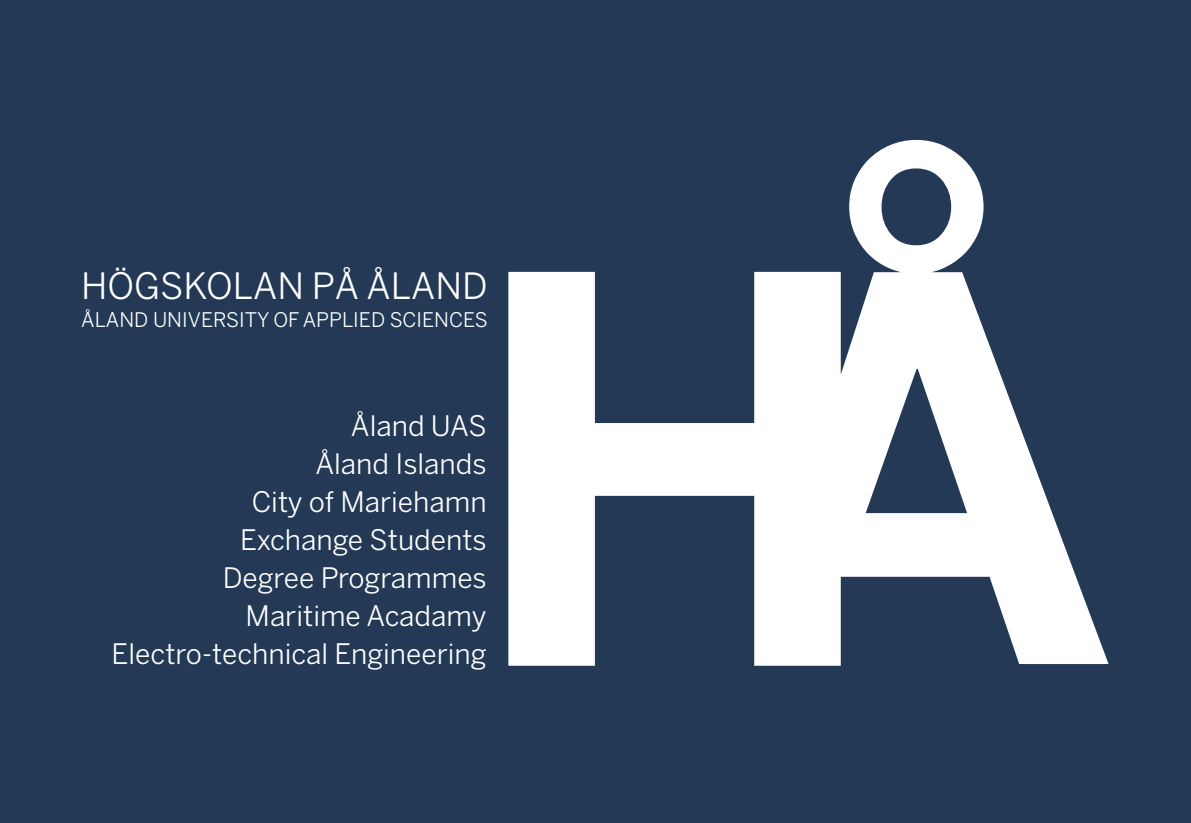
<style>
.page{position:relative;width:1191px;height:823px;background:#fff}
.page>*{position:absolute;margin:0;border:0;box-sizing:border-box;transform-origin:0 0}
.t1{font:36px "Benton Sans";color:#fff}
.t2{font:28px/38px "Benton Sans";color:#fff;text-align:right}
.t3{font:20px "Benton Sans";color:#fff}
</style>
<div class="page">
<div style="left:0;top:0;width:1191px;height:822px;background:#233956"></div>
<svg style="left:508px;top:140px;width:600px;height:525px"></svg>
<p class="t1" style="left:81px;top:264px;width:408px">HÖGSKOLAN PÅ ÅLAND</p>
<p class="t3" style="left:81px;top:307px;width:408px">ÅLAND UNIVERSITY OF APPLIED SCIENCES</p>
<p class="t2" style="left:112px;top:406px;width:376px">Åland UAS<br>Åland Islands<br>City of Mariehamn<br>Exchange Students<br>Degree Programmes<br>Maritime Acadamy<br>Electro-technical Engineering</p>
</div>
